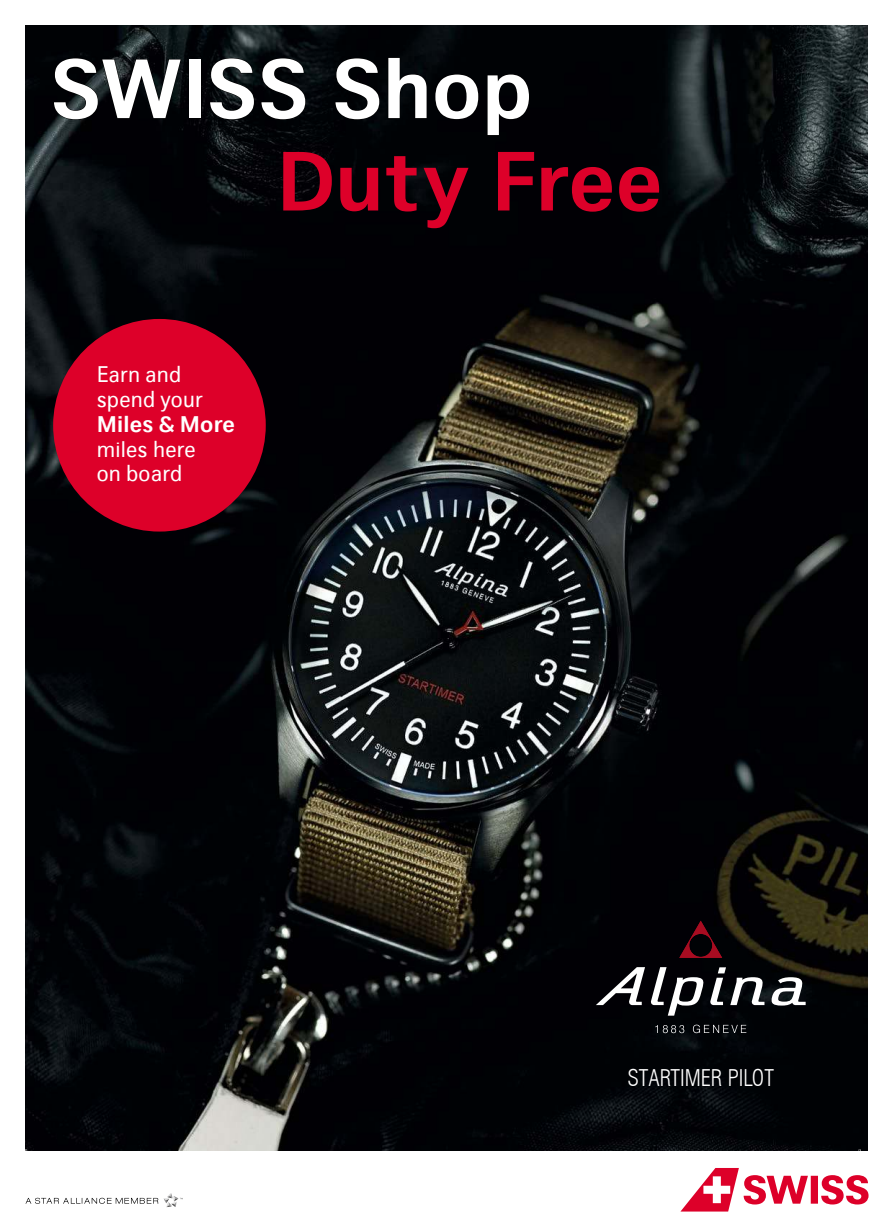
<style>
.page{position:relative;width:893px;height:1229px;background:#fff}
.page>*{position:absolute;margin:0;border:0;box-sizing:border-box;transform-origin:0 0}
.t1{font:700 84px "CH Sans";letter-spacing:.005em;color:#fff}
.t2{font:700 84px "CH Sans";letter-spacing:.005em;color:#dd0029}
.t3{font:22.5px/24.8px "CH Sans";letter-spacing:.01em;color:#fff}
.t4{font:300 condensed 22.5px "Swiss 721 BT";color:#fff}
.t5{font:700 22.5px "CH Sans";letter-spacing:.01em;color:#fff}
</style>
<div class="page">
<svg style="left:164px;top:1193px;width:19px;height:14px"></svg>
<svg style="left:26px;top:1198px;width:132px;height:6px"></svg>
<svg style="left:681px;top:1168px;width:187px;height:43px"></svg>
<img style="left:26px;top:26px;width:841px;height:1124px">
<svg style="left:655px;top:1025px;width:29px;height:8px"></svg>
<svg style="left:693px;top:1025px;width:53px;height:8px"></svg>
<svg style="left:651px;top:967px;width:53px;height:49px"></svg>
<svg style="left:596px;top:967px;width:49px;height:38px"></svg>
<svg style="left:710px;top:967px;width:54px;height:38px"></svg>
<svg style="left:771px;top:977px;width:35px;height:28px"></svg>
<svg style="left:679px;top:921px;width:43px;height:37px;background:#2b030c"></svg>
<svg style="left:53px;top:58px;width:129px;height:62px;background:#0b0f12"></svg>
<div style="left:189px;top:59px;width:12px;height:59px;border:1px solid #000"></div>
<svg style="left:209px;top:58px;width:46px;height:62px;background:#0d1214"></svg>
<svg style="left:261px;top:58px;width:45px;height:62px;background:#020407"></svg>
<div style="left:335px;top:58px;width:45px;height:62px;background:#000205"></div>
<div style="left:388px;top:57px;width:39px;height:62px;background:#010609"></div>
<div style="left:435px;top:74px;width:44px;height:46px;background:#000105"></div>
<div style="left:487px;top:74px;width:43px;height:62px;background:#000005"></div>
<div style="left:53px;top:319px;width:213px;height:212px;background:#dd0029;border-radius:50%"></div>
<h1 class="t1" style="left:50px;top:58px;width:483px">SWISS Shop</h1>
<h1 class="t2" style="left:276px;top:150px;width:387px">Duty Free</h1>
<p class="t3" style="left:97px;top:364px;width:108px">Earn and spend your</p>
<p class="t5" style="left:97px;top:416px;width:140px">Miles &amp; More</p>
<p class="t3" style="left:97px;top:438px;width:100px">miles here on board</p>
<p class="t4" style="left:627px;top:1069px;width:148px">STARTIMER PILOT</p>
</div>
